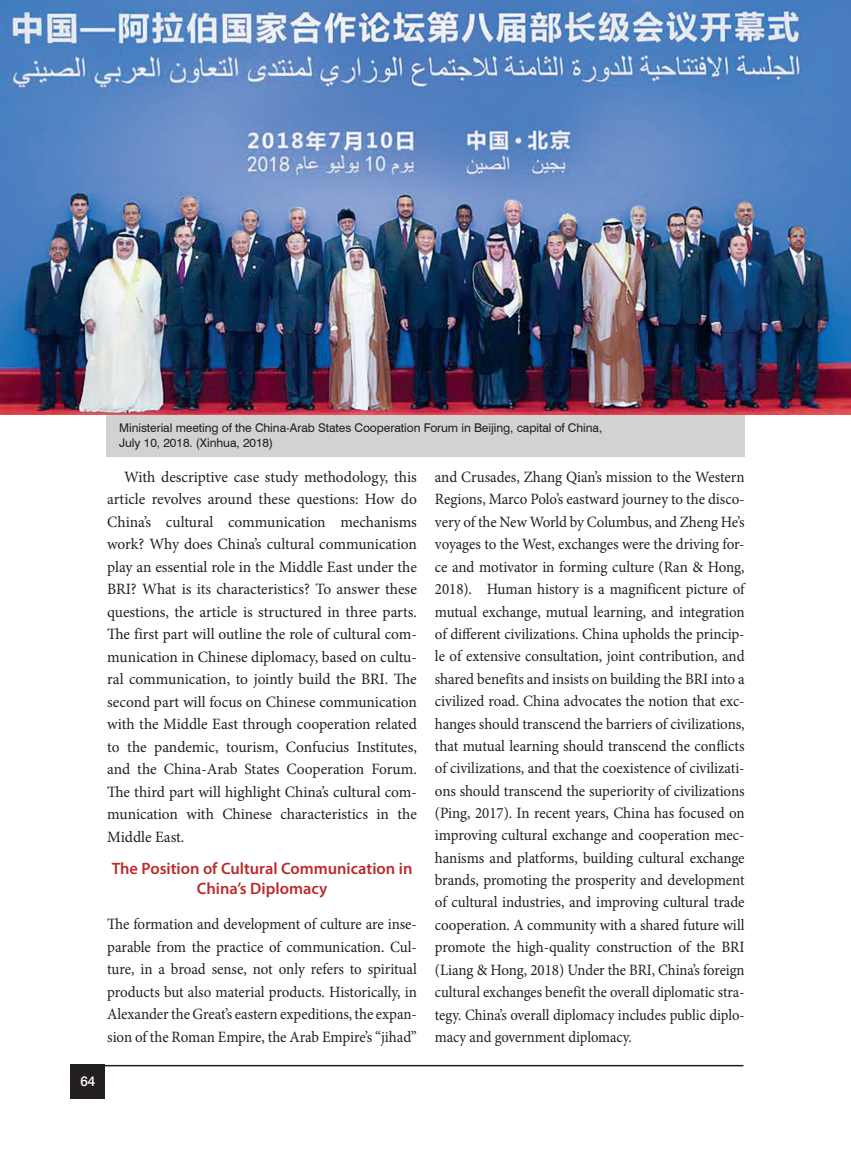
<style>
.page{position:relative;width:851px;height:1149px;background:#fff}
.page>*{position:absolute;margin:0;border:0;box-sizing:border-box;transform-origin:0 0}
.t1{font:600 16.5px/19.5px "Myriad Pro";color:#bc2b2b;text-align:center}
.t2{font:15.75px/22.4px "Minion Pro";letter-spacing:-.005em;color:#231f20;text-align:justify;scale:.95 1}
.t3{font:15.75px/22.5px "Minion Pro";letter-spacing:-.005em;color:#231f20;text-align:justify}
.t4{font:500 13.5px "Helvetica Neue";color:#fff}
.t5{font:12px/15px "Swiss 721 BT";letter-spacing:-.005em;color:#231f20}
</style>
<div class="page">
<hr style="left:71px;top:1064px;width:672px;height:2px;background:#231f20">
<div style="left:71px;top:1064px;width:34px;height:34px;background:#231f20"></div>
<div style="left:106px;top:415px;width:638px;height:41px;background:#d1d2d4"></div>
<img style="left:0;top:0;width:850px;height:415px">
<p class="t4" style="left:80px;top:1073px;width:17px">64</p>
<p class="t5" style="left:119px;top:419px;width:484px">Ministerial meeting of the China-Arab States Cooperation Forum in Beijing, capital of China,<br>July 10, 2018. (Xinhua, 2018)</p>
<p class="t3" style="left:107px;top:465px;width:311px;text-indent:17px">With descriptive case study methodology, this article revolves around these questions: How do China’s cultural communication mechanisms work? Why does China’s cultural communication play an essential role in the Middle East under the BRI? What is its characteristics? To answer these questions, the article is structured in three parts.<br>The first part will outline the role of cultural com&shy;munication in Chinese diplomacy, based on cultu&shy;ral communication, to jointly build the BRI. The second part will focus on Chinese communication with the Middle East through cooperation related to the pandemic, tourism, Confucius Institutes, and the China-Arab States Cooperation Forum.<br>The third part will highlight China’s cultural com&shy;munication with Chinese characteristics in the Middle East.</p>
<p class="t1" style="left:112px;top:858px;width:302px">The Position of Cultural Communication in<br>China’s Diplomacy</p>
<p class="t2" style="left:107px;top:912px;width:327px">The formation and development of culture are inse&shy;parable from the practice of communication. Cul&shy;ture, in a broad sense, not only refers to spiritual products but also material products. Historically, in Alexander the Great’s eastern expeditions, the expan&shy;sion of the Roman Empire, the Arab Empire’s “jihad”</p>
<p class="t2" style="left:435px;top:465px;width:327px">and Crusades, Zhang Qian’s mission to the Western Regions, Marco Polo’s eastward journey to the disco&shy;very of the New World by Columbus, and Zheng He’s voyages to the West, exchanges were the driving for&shy;ce and motivator in forming culture (Ran &amp; Hong, 2018). Human history is a magnificent picture of mutual exchange, mutual learning, and integration of different civilizations. China upholds the princip&shy;le of extensive consultation, joint contribution, and shared benefits and insists on building the BRI into a civilized road. China advocates the notion that exc&shy;hanges should transcend the barriers of civilizations, that mutual learning should transcend the conflicts of civilizations, and that the coexistence of civilizati&shy;ons should transcend the superiority of civilizations (Ping, 2017). In recent years, China has focused on improving cultural exchange and cooperation mec&shy;hanisms and platforms, building cultural exchange brands, promoting the prosperity and development of cultural industries, and improving cultural trade cooperation. A community with a shared future will promote the high-quality construction of the BRI (Liang &amp; Hong, 2018) Under the BRI, China’s foreign cultural exchanges benefit the overall diplomatic stra&shy;tegy. China’s overall diplomacy includes public diplo&shy;macy and government diplomacy.</p>
</div>
